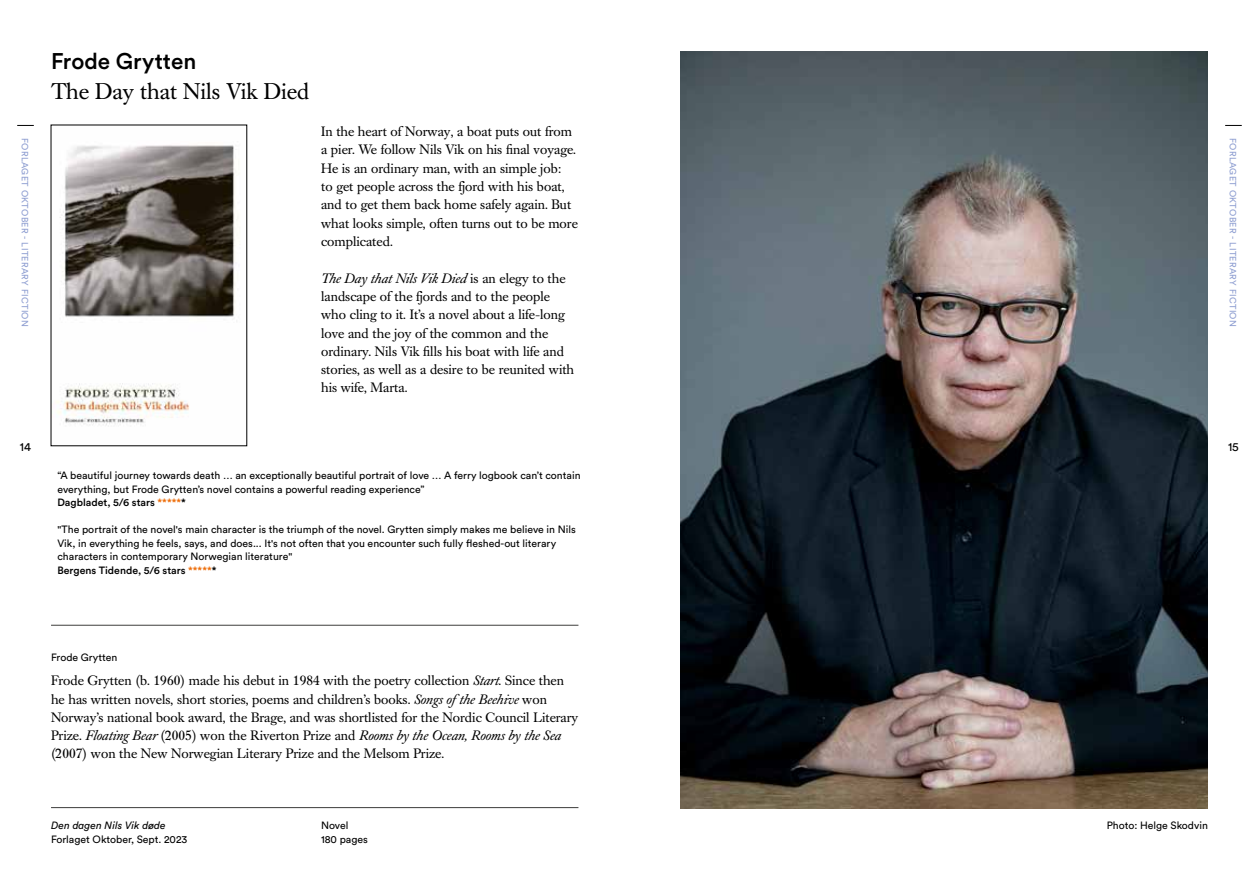
<style>
.page{position:relative;width:1259px;height:893px;background:#fff}
.page>*{position:absolute;margin:0;border:0;box-sizing:border-box;transform-origin:0 0}
.t1{font:22.5px "Caslon Book BE";color:#000}
.t2{font:500 22.5px "Circular Std";color:#000}
.t3{font:13.5px/18.3px "Caslon Book BE";color:#000}
.t4{font:12px "Circular Std";color:#000}
.t5{font:10.5px/13.5px "Circular Std";color:#000}
.t6{font:italic 10.5px "Circular Std";color:#000}
.t7{font:9px "Circular Std";letter-spacing:.04em;color:#8e9ed1}
.s1{font-style:italic}
.s2{font-weight:500}
.s3{font-weight:500;color:#ed6b06}
</style>
<div class="page">
<svg style="left:17px;top:125px;width:17px;height:1px"></svg>
<svg style="left:1225px;top:125px;width:16px;height:1px"></svg>
<img style="left:56px;top:145px;width:182px;height:280px">
<hr style="left:51px;top:807px;width:527px;height:1px;background:#3c3c3b">
<hr style="left:51px;top:625px;width:527px;height:1px;background:#3c3c3b">
<img style="left:680px;top:51px;width:528px;height:757px">
<p class="t7" style="left:30px;top:138px;width:191px;rotate:90deg">FORLAGET OKTOBER - LITERARY FICTION</p>
<h1 class="t2" style="left:51px;top:47px;width:147px">Frode Grytten</h1>
<h1 class="t1" style="left:51px;top:78px;width:260px">The Day that Nils Vik Died</h1>
<p class="t3" style="left:321px;top:123px;width:252px">In the heart of Norway, a boat puts out from</p>
<p class="t3" style="left:321px;top:141px;width:258px">a pier. We follow Nils Vik on his final voyage.<br>He is an ordinary man, with an simple job:<br>to get people across the fjord with his boat, and to get them back home safely again. But what looks simple, often turns out to be more complicated.</p>
<p class="t3" style="left:321px;top:269px;width:254px"><span class="s1">The Day that Nils Vik Died</span> is an elegy to the landscape of the fjords and to the people who cling to it. It’s a novel about a life-long love and the joy of the common and the ordinary. Nils Vik fills his boat with life and stories, as well as a desire to be reunited with his wife, Marta.</p>
<p class="t7" style="left:1238px;top:138px;width:191px;rotate:90deg">FORLAGET OKTOBER - LITERARY FICTION</p>
<p class="t4" style="left:20px;top:440px;width:13px">14</p>
<p class="t4" style="left:1228px;top:440px;width:12px">15</p>
<p class="t5" style="left:57px;top:468px;width:525px">“A beautiful journey towards death … an exceptionally beautiful portrait of love … A ferry logbook can’t contain everything, but Frode Grytten’s novel contains a powerful reading experience”<br><span class="s2">Dagbladet, 5/6 stars</span> <span class="s3">*****</span><span class="s2">*</span></p>
<p class="t5" style="left:57px;top:522px;width:520px">"The portrait of the novel's main character is the triumph of the novel. Grytten simply makes me believe in Nils Vik, in everything he feels, says, and does... It's not often that you encounter such fully fleshed-out literary characters in contemporary Norwegian literature"<br><span class="s2">Bergens Tidende, 5/6 stars</span> <span class="s3">*****</span><span class="s2">*</span></p>
<p class="t5" style="left:51px;top:651px;width:68px">Frode Grytten</p>
<p class="t3" style="left:51px;top:672px;width:529px">Frode Grytten (b. 1960) made his debut in 1984 with the poetry collection <span class="s1">Start</span>. Since then he has written novels, short stories, poems and children’s books. <span class="s1">Songs ofthe Beehive</span> won Norway’s national book award, the Brage, and was shortlisted for the Nordic Council Literary Prize. <span class="s1">Floating Bear</span> (2005) won the Riverton Prize and <span class="s1">Rooms by the Ocean, Rooms by the Sea </span>(2007) won the New Norwegian Literary Prize and the Melsom Prize.</p>
<p class="t6" style="left:51px;top:819px;width:116px">Den dagen Nils Vik døde</p>
<p class="t5" style="left:51px;top:832px;width:138px">Forlaget Oktober, Sept. 2023</p>
<p class="t5" style="left:321px;top:819px;width:48px">Novel<br>180 pages</p>
<p class="t5" style="left:1106px;top:819px;width:103px">Photo: Helge Skodvin</p>
</div>
